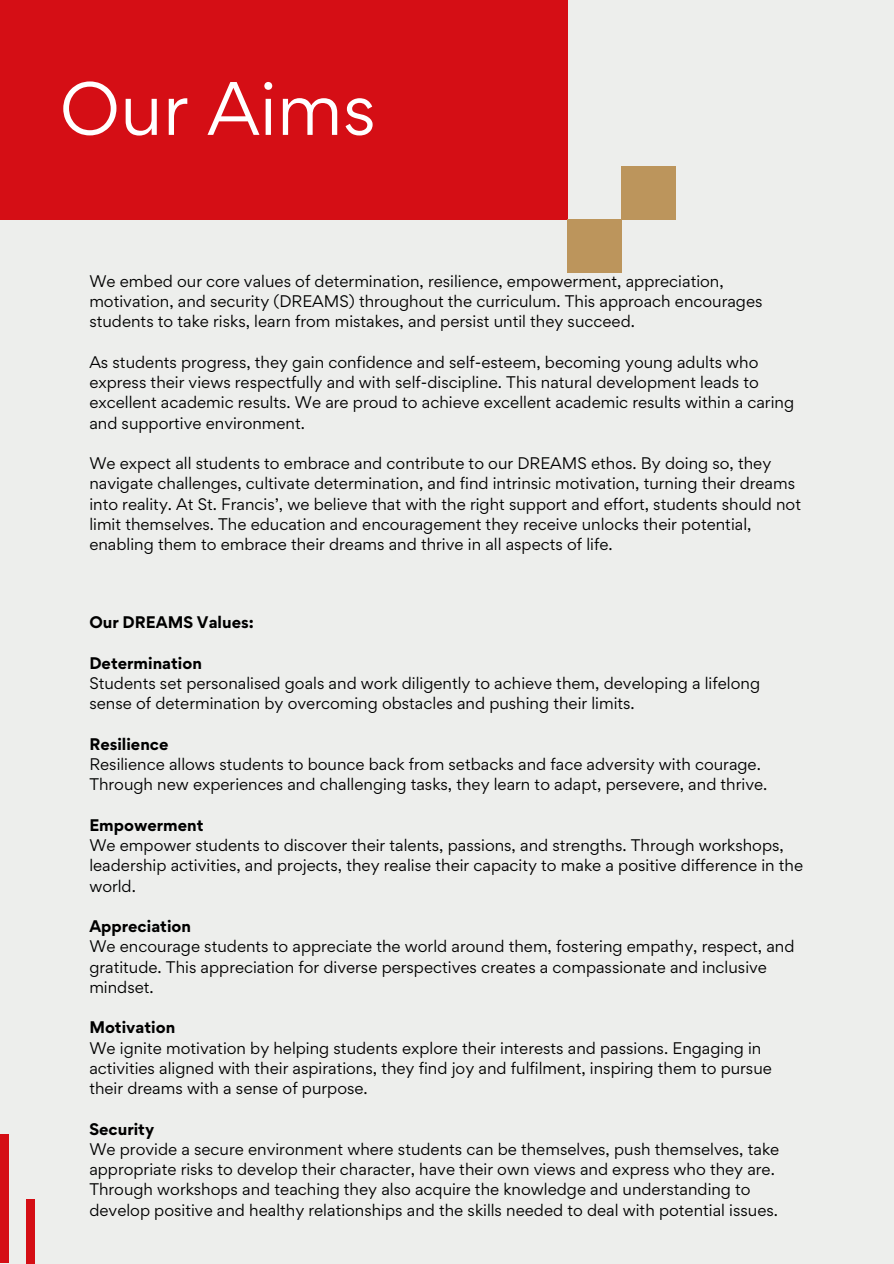
<style>
.page{position:relative;width:894px;height:1264px;background:#fff}
.page>*{position:absolute;margin:0;border:0;box-sizing:border-box;transform-origin:0 0}
.t1{font:67.5px "Gordita";color:#fff}
.t2{font:15px/20.2px "Gordita";color:#000}
.t3{font:700 15px "Gordita";color:#000}
</style>
<div class="page">
<div style="left:0;top:0;width:893px;height:1263px;background:#edeeec"></div>
<div style="left:0;top:0;width:567px;height:219px;background:#d50e15"></div>
<div style="left:567px;top:219px;width:54px;height:53px;background:#bc955c"></div>
<div style="left:621px;top:167px;width:54px;height:53px;background:#bc955c"></div>
<div style="left:0;top:1134px;width:9px;height:129px;background:#d50e15"></div>
<div style="left:26px;top:1198px;width:9px;height:65px;background:#d50e15"></div>
<h1 class="t1" style="left:60px;top:63px;width:318px">Our Aims</h1>
<p class="t2" style="left:89px;top:271px;width:674px">We embed our core values of determination, resilience, empowerment, appreciation, motivation, and security (DREAMS) throughout the curriculum. This approach encourages students to take risks, learn from mistakes, and persist until they succeed.</p>
<p class="t2" style="left:89px;top:352px;width:706px">As students progress, they gain confidence and self-esteem, becoming young adults who express their views respectfully and with self-discipline. This natural development leads to excellent academic results. We are proud to achieve excellent academic results within a caring and supportive environment.</p>
<p class="t2" style="left:89px;top:453px;width:713px">We expect all students to embrace and contribute to our DREAMS ethos. By doing so, they navigate challenges, cultivate determination, and find intrinsic motivation, turning their dreams into reality. At St. Francis’, we believe that with the right support and effort, students should not limit themselves. The education and encouragement they receive unlocks their potential, enabling them to embrace their dreams and thrive in all aspects of life.</p>
<h2 class="t3" style="left:89px;top:612px;width:166px">Our DREAMS Values:</h2>
<p class="t3" style="left:89px;top:652px;width:114px">Determination</p>
<p class="t2" style="left:89px;top:673px;width:672px">Students set personalised goals and work diligently to achieve them, developing a lifelong sense of determination by overcoming obstacles and pushing their limits.</p>
<p class="t3" style="left:89px;top:733px;width:81px">Resilience</p>
<p class="t2" style="left:89px;top:754px;width:679px">Resilience allows students to bounce back from setbacks and face adversity with courage.<br>Through new experiences and challenging tasks, they learn to adapt, persevere, and thrive.</p>
<p class="t3" style="left:89px;top:814px;width:116px">Empowerment</p>
<p class="t2" style="left:89px;top:835px;width:715px">We empower students to discover their talents, passions, and strengths. Through workshops, leadership activities, and projects, they realise their capacity to make a positive difference in the world.</p>
<p class="t3" style="left:89px;top:916px;width:103px">Appreciation</p>
<p class="t2" style="left:89px;top:936px;width:706px">We encourage students to appreciate the world around them, fostering empathy, respect, and gratitude. This appreciation for diverse perspectives creates a compassionate and inclusive mindset.</p>
<p class="t3" style="left:89px;top:1017px;width:87px">Motivation</p>
<p class="t2" style="left:89px;top:1037px;width:684px">We ignite motivation by helping students explore their interests and passions. Engaging in activities aligned with their aspirations, they find joy and fulfilment, inspiring them to pursue their dreams with a sense of purpose.</p>
<p class="t3" style="left:89px;top:1118px;width:66px">Security</p>
<p class="t2" style="left:89px;top:1138px;width:691px">We provide a secure environment where students can be themselves, push themselves, take appropriate risks to develop their character, have their own views and express who they are.<br>Through workshops and teaching they also acquire the knowledge and understanding to develop positive and healthy relationships and the skills needed to deal with potential issues.</p>
</div>
